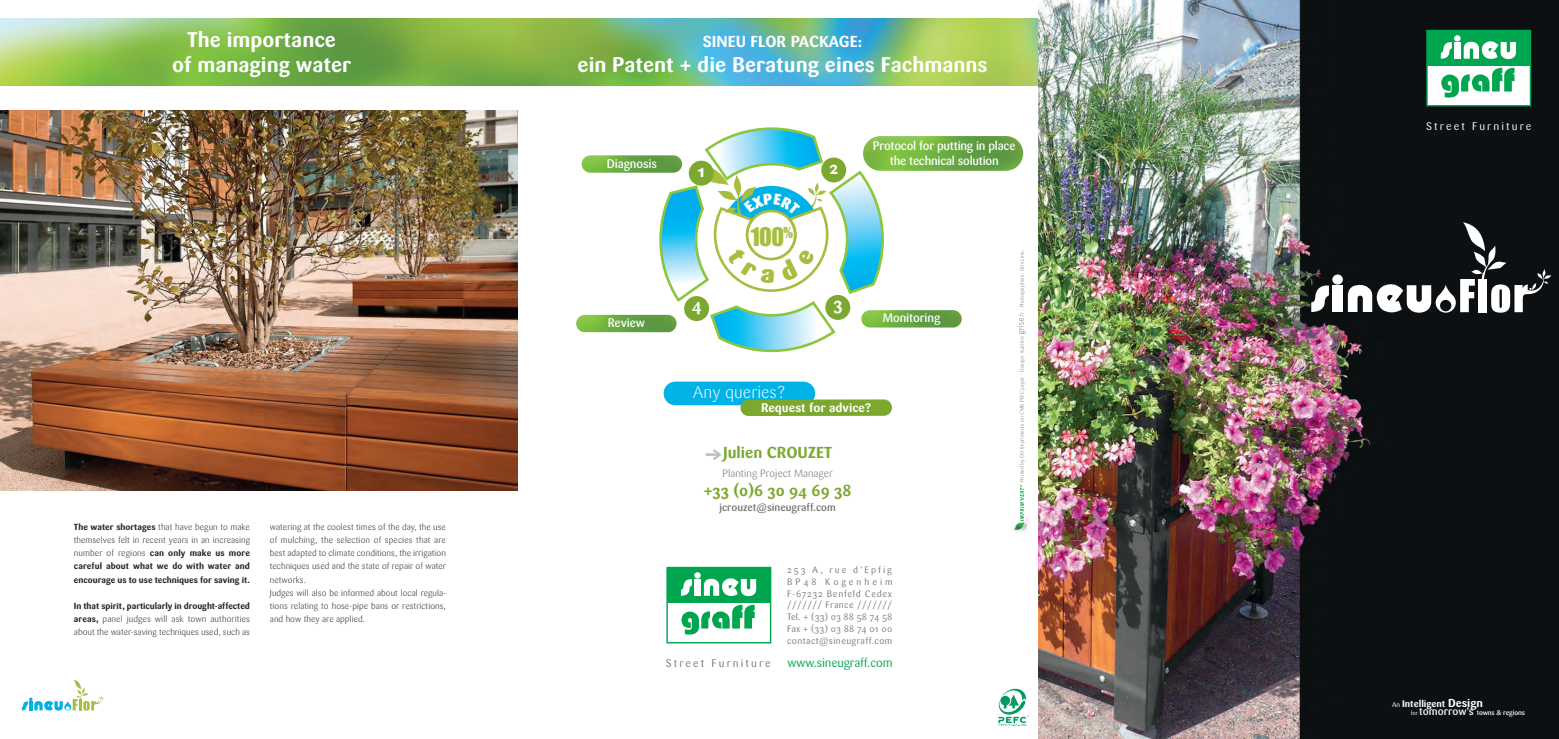
<style>
.page{position:relative;width:1559px;height:739px;background:#fff}
.page>*{position:absolute;margin:0;border:0;box-sizing:border-box;transform-origin:0 0}
.t1{font:23.71px "Impact";color:#a6be3f}
.t2{font:21.09px "Fleches Left Right";color:#bcbdc0}
.t3{font:700 21px/25.2px "Sari";color:#fff;text-align:center}
.t4{font:700 17.5px "Sari";color:#fff}
.t5{font:300 16.8px "Sari";color:#fff}
.t6{font:700 15.75px "Sari";color:#7da830}
.t7{font:700 15.75px "Sari";color:#fff}
.t8{font:500 12.25px/14.7px "Sari";letter-spacing:-.02em;color:#fff;text-align:center}
.t9{font:12.25px "Sari";letter-spacing:-.01em;color:#00a54f}
.t10{font:700 12.25px "Sari";color:#fff}
.t11{font:10.94px "Sari";letter-spacing:.19em;color:#76787b}
.t12{font:10.94px "Sari";letter-spacing:.19em;color:#fff}
.t13{font:500 10.5px "Sari";color:#6c6d70}
.t14{font:300 10.5px "Sari";color:#6c6d70}
.t15{font:700 9.45px "Sari";color:#fff}
.t16{font:9.19px/11.7px "Sari";letter-spacing:.04em;color:#76787b;text-align:justify}
.t17{font:300 8.75px/13.1px "Sari";color:#231f20;text-align:justify}
.t18{font:700 8.75px/13.1px "Sari";color:#231f20;text-align:justify}
.t19{font:500 6.91px "Sari";letter-spacing:-.02em;color:#fff}
.t20{font:5.25px "Sari";color:#939598}
.s1{font-weight:300}
.s2{font-weight:700}
.s3{font-weight:400;font-size:6.83px}
.s4{font-size:11.38px}
.s5{font-weight:400;font-size:5.86px}
.s6{font-size:10.67px}
</style>
<div class="page">
<img style="left:0;top:19px;width:1038px;height:66px">
<div style="left:663px;top:381px;width:152px;height:24px;background:#00b2e6;border-radius:12px"></div>
<div style="left:667px;top:567px;width:103px;height:35px;background:#00a54f"></div>
<svg style="left:681px;top:579px;width:11px;height:16px"></svg>
<div style="left:694px;top:579px;width:7px;height:16px;background:#fff"></div>
<div style="left:694px;top:572px;width:7px;height:6px;background:#fff;border-radius:50%"></div>
<svg style="left:704px;top:578px;width:52px;height:19px"></svg>
<svg style="left:681px;top:604px;width:74px;height:31px"></svg>
<div style="left:666px;top:566px;width:105px;height:77px;border:1px solid #00a54f"></div>
<img style="left:1038px;top:0;width:521px;height:738px">
<div style="left:740px;top:399px;width:152px;height:17px;background:#7da830;border-radius:8px"></div>
<svg style="left:1311px;top:283px;width:18px;height:29px"></svg>
<div style="left:1332px;top:285px;width:11px;height:27px;background:#fff"></div>
<div style="left:1332px;top:274px;width:11px;height:10px;background:#fff;border-radius:50%"></div>
<svg style="left:1347px;top:222px;width:204px;height:90px"></svg>
<div style="left:1427px;top:30px;width:103px;height:76px;background:#fff"></div>
<div style="left:1427px;top:30px;width:103px;height:36px;background:#00a54f"></div>
<svg style="left:1441px;top:42px;width:11px;height:17px"></svg>
<div style="left:1454px;top:42px;width:6px;height:17px;background:#fff"></div>
<div style="left:1454px;top:35px;width:6px;height:7px;background:#fff;border-radius:50%"></div>
<svg style="left:1463px;top:41px;width:53px;height:19px"></svg>
<svg style="left:1441px;top:67px;width:73px;height:31px"></svg>
<div style="left:1426px;top:30px;width:105px;height:76px;border:1px solid #00a54f"></div>
<img style="left:0;top:110px;width:517px;height:381px">
<svg style="left:22px;top:679px;width:82px;height:31px"></svg>
<svg style="left:998px;top:688px;width:31px;height:38px"></svg>
<img style="left:863px;top:136px;width:160px;height:35px;border-radius:17px">
<img style="left:576px;top:315px;width:100px;height:17px;border-radius:9px">
<img style="left:582px;top:155px;width:100px;height:18px;border-radius:9px">
<img style="left:861px;top:310px;width:101px;height:17px;border-radius:9px">
<svg style="left:1017px;top:312px;width:8px;height:41px"></svg>
<img style="left:1011px;top:516px;width:18px;height:16px">
<svg style="left:1020px;top:485px;width:4px;height:36px"></svg>
<svg style="left:659px;top:127px;width:225px;height:225px"></svg>
<h3 class="t3" style="left:172px;top:27px;width:181px">The importance<br>of managing water</h3>
<p class="t18" style="left:74px;top:520px;width:178px">The water shortages <span class="s1">that have begun to make themselves felt in recent years in an increasing number of regions</span> can only make us more careful about what we do with water and encourage us to use techniques for saving it.</p>
<p class="t17" style="left:74px;top:599px;width:178px"><span class="s2">In that spirit, particularly in drought-affected areas,</span> panel judges will ask town authorities about the water-saving techniques used, such as</p>
<p class="t17" style="left:270px;top:520px;width:178px;text-align:left">watering at the coolest times of the day, the use of mulching, the selection of species that are best adapted to climate conditions, the irrigation techniques used and the state of repair of water networks.<br>Judges will also be informed about local regula&shy;tions relating to hose-pipe bans or restrictions, and how they are applied.</p>
<h3 class="t7" style="left:703px;top:32px;width:161px">SINEU FLOR PACKAGE:</h3>
<h3 class="t3" style="left:578px;top:52px;width:411px">ein Patent + die Beratung eines Fachmanns</h3>
<h3 class="t8" style="left:607px;top:156px;width:52px">Diagnosis</h3>
<h3 class="t8" style="left:608px;top:315px;width:39px">Review</h3>
<h3 class="t4" style="left:697px;top:161px;width:9px">1</h3>
<h3 class="t4" style="left:829px;top:158px;width:10px">2</h3>
<h1 class="t1" style="left:751px;top:222px;width:44px">100<sup>%</sup></h1>
<h3 class="t4" style="left:692px;top:295px;width:11px">4</h3>
<h3 class="t4" style="left:833px;top:293px;width:11px">3</h3>
<h3 class="t8" style="left:873px;top:139px;width:144px">Protocol for putting in place the technical solution</h3>
<h3 class="t8" style="left:883px;top:311px;width:59px">Monitoring</h3>
<p class="t20" style="left:1019px;top:310px;width:62px;rotate:-90deg">- Photographers: Gris Line.</p>
<h3 class="t5" style="left:693px;top:382px;width:94px">Any queries?</h3>
<h3 class="t10" style="left:761px;top:400px;width:112px">Request for advice?</h3>
<h2 class="t2" style="left:705px;top:440px;width:19px">r</h2>
<h3 class="t6" style="left:723px;top:443px;width:111px">Julien CROUZET</h3>
<p class="t14" style="left:722px;top:467px;width:112px">Planting Project Manager</p>
<h3 class="t6" style="left:704px;top:481px;width:149px">+33 (0)6 30 94 69 38</h3>
<p class="t13" style="left:719px;top:501px;width:118px">jcrouzet@sineugraff.com</p>
<p class="t20" style="left:1019px;top:482px;width:129px;rotate:-90deg">Printed by Ott Imprimeurs on CMB PEFC paper - Design:</p>
<p class="t16" style="left:787px;top:564px;width:107px">253 A, rue d’Epfig BP48 Kogenheim F-67232 Benfeld Cedex /////// France /////// Tel. + (33) 03 88 58 74 58<br>Fax + (33) 03 88 74 01 00 contact@sineugraff.com</p>
<p class="t11" style="left:666px;top:656px;width:107px">Street Furniture</p>
<h3 class="t9" style="left:787px;top:655px;width:107px">www.sineugraff.com</h3>
<p class="t12" style="left:1426px;top:119px;width:107px">Street Furniture</p>
<p class="t15" style="left:1392px;top:697px;width:92px"><span class="s3">An</span> Intelligent <span class="s4">Design</span></p>
<p class="t19" style="left:1411px;top:708px;width:116px"><span class="s5">for</span> <span class="s6">tomorrow’s</span> towns &amp; regions</p>
</div>
